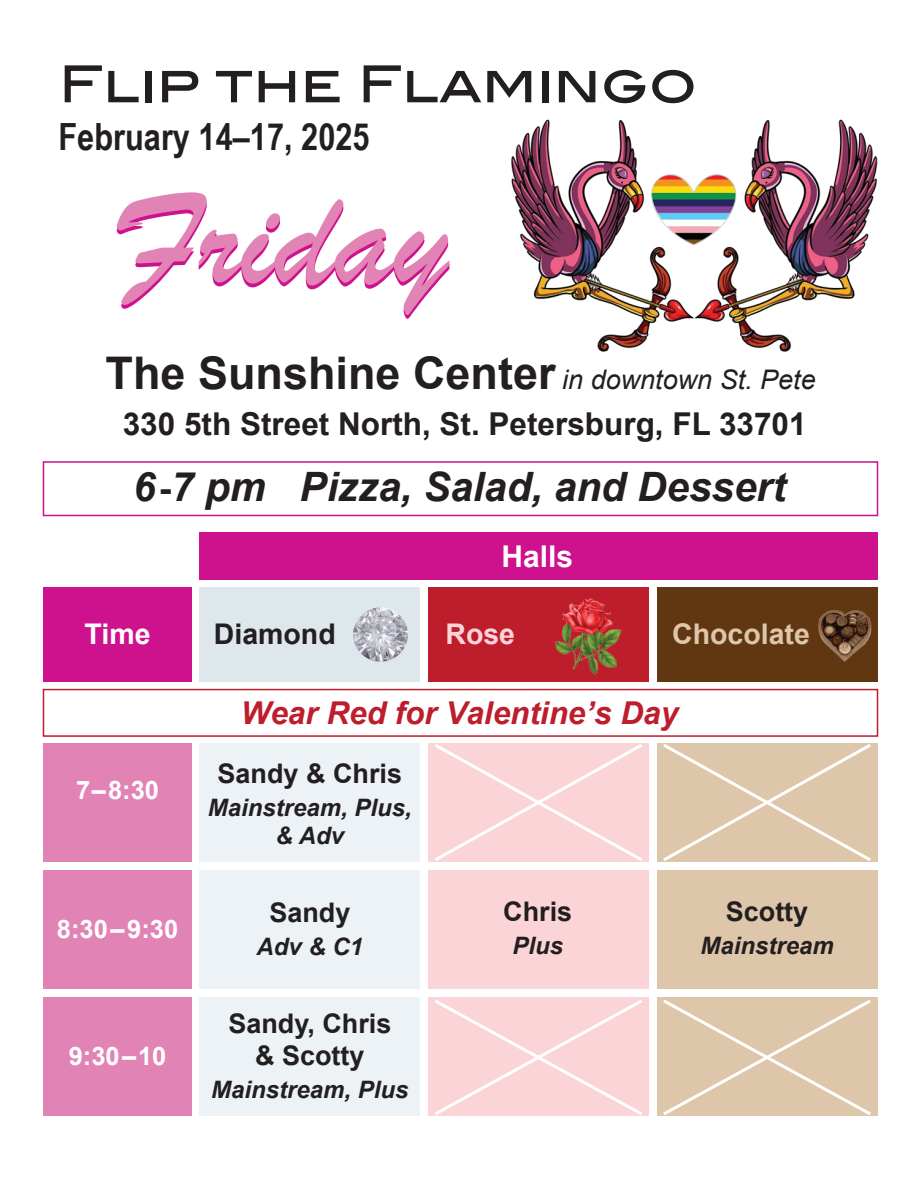
<style>
.page{position:relative;width:918px;height:1188px;background:#fff}
.page>*{position:absolute;margin:0;border:0;box-sizing:border-box;transform-origin:0 0}
.t1{font:145.2px "Brush Script";color:#ce118c}
.t2{font:51px "Blair Md ITCTT Medium";color:#231f20}
.t3{font:700 45px "Arial";color:#231f20}
.t4{font:italic 700 40.5px "Arial";color:#231f20}
.t5{font:700 37.5px "Arial Narrow";color:#231f20}
.t6{font:700 31.5px "Arial";color:#231f20}
.t7{font:italic 700 31.5px "Arial";color:#be1d2c}
.t8{font:700 30px "Arial";color:#fff}
.t9{font:700 28.5px "Arial";color:#dec6aa}
.t10{font:700 28.5px "Arial";color:#231f20}
.t11{font:700 28.5px "Arial";color:#fff}
.t12{font:700 28.5px "Arial";color:#fbd4d7}
.t13{font:700 27px/32.4px "Arial";color:#231f20;text-align:center}
.t14{font:700 25.5px "Arial";color:#fff}
.t15{font:italic 700 24px/28.5px "Arial";color:#231f20;text-align:center}
.s1{font-weight:400;font-style:italic;font-size:27px}
.s2{font-style:normal;font-size:37.5px}
</style>
<div class="page">
<div style="left:43px;top:588px;width:149px;height:94px;background:#ce118c"></div>
<div style="left:199px;top:588px;width:221px;height:94px;background:#dee7ec"></div>
<div style="left:428px;top:588px;width:221px;height:94px;background:#be1d2c"></div>
<div style="left:657px;top:588px;width:221px;height:94px;background:#603711"></div>
<div style="left:43px;top:744px;width:149px;height:118px;background:#e283b5"></div>
<div style="left:199px;top:744px;width:221px;height:118px;background:#ecf2f5"></div>
<div style="left:428px;top:744px;width:221px;height:118px;background:#fbd4d7"></div>
<div style="left:657px;top:744px;width:221px;height:118px;background:#dec6aa"></div>
<div style="left:43px;top:871px;width:149px;height:118px;background:#e283b5"></div>
<div style="left:199px;top:871px;width:221px;height:118px;background:#ecf2f5"></div>
<div style="left:428px;top:871px;width:221px;height:118px;background:#fbd4d7"></div>
<div style="left:657px;top:871px;width:221px;height:118px;background:#dec6aa"></div>
<div style="left:43px;top:998px;width:149px;height:118px;background:#e283b5"></div>
<div style="left:199px;top:998px;width:221px;height:118px;background:#ecf2f5"></div>
<div style="left:428px;top:998px;width:221px;height:118px;background:#fbd4d7"></div>
<div style="left:657px;top:998px;width:221px;height:118px;background:#dec6aa"></div>
<div style="left:43px;top:461px;width:835px;height:55px;border:2px solid #ce118c"></div>
<div style="left:199px;top:532px;width:679px;height:47px;background:#ce118c"></div>
<div style="left:43px;top:689px;width:835px;height:48px;border:2px solid #be1d2c"></div>
<img style="left:511px;top:119px;width:366px;height:233px">
<img style="left:353px;top:608px;width:54px;height:54px">
<img style="left:815px;top:610px;width:57px;height:52px">
<img style="left:555px;top:598px;width:67px;height:77px">
<svg style="left:431px;top:743px;width:215px;height:118px"></svg>
<svg style="left:431px;top:997px;width:215px;height:118px"></svg>
<svg style="left:660px;top:743px;width:214px;height:118px"></svg>
<svg style="left:660px;top:997px;width:214px;height:118px"></svg>
<p class="t2" style="left:58px;top:42px;width:640px">Flip the Flamingo</p>
<p class="t5" style="left:59px;top:108px;width:313px">February 14–17, 2025</p>
<p class="t1" style="left:117px;top:154px;width:333px">Friday</p>
<p class="t3" style="left:106px;top:348px;width:712px">The Sunshine Center <span class="s1">in downtown St. Pete</span></p>
<p class="t6" style="left:123px;top:407px;width:685px">330 5th Street North, St. Petersburg, FL 33701</p>
<p class="t4" style="left:133px;top:464px;width:654px">6<span class="s2">-</span>7 pm Pizza, Salad, and Dessert</p>
<p class="t11" style="left:85px;top:618px;width:68px">Time</p>
<p class="t14" style="left:76px;top:775px;width:84px">7–8:30</p>
<p class="t14" style="left:57px;top:914px;width:123px">8:30–9:30</p>
<p class="t14" style="left:69px;top:1041px;width:99px">9:30–10</p>
<p class="t8" style="left:501px;top:539px;width:73px">Halls</p>
<p class="t10" style="left:214px;top:618px;width:123px">Diamond</p>
<p class="t12" style="left:445px;top:618px;width:71px">Rose</p>
<p class="t9" style="left:672px;top:618px;width:139px">Chocolate</p>
<p class="t7" style="left:241px;top:695px;width:439px">Wear Red for Valentine’s Day</p>
<p class="t13" style="left:218px;top:757px;width:186px">Sandy &amp; Chris</p>
<p class="t15" style="left:208px;top:793px;width:206px">Mainstream, Plus, &amp; Adv</p>
<p class="t13" style="left:269px;top:896px;width:83px">Sandy</p>
<p class="t15" style="left:257px;top:932px;width:108px">Adv &amp; C1</p>
<p class="t13" style="left:228px;top:1007px;width:165px">Sandy, Chris &amp; Scotty</p>
<p class="t15" style="left:211px;top:1075px;width:199px">Mainstream, Plus</p>
<p class="t13" style="left:503px;top:895px;width:71px">Chris</p>
<p class="t15" style="left:512px;top:931px;width:52px">Plus</p>
<p class="t13" style="left:726px;top:895px;width:84px">Scotty</p>
<p class="t15" style="left:700px;top:931px;width:135px">Mainstream</p>
</div>
